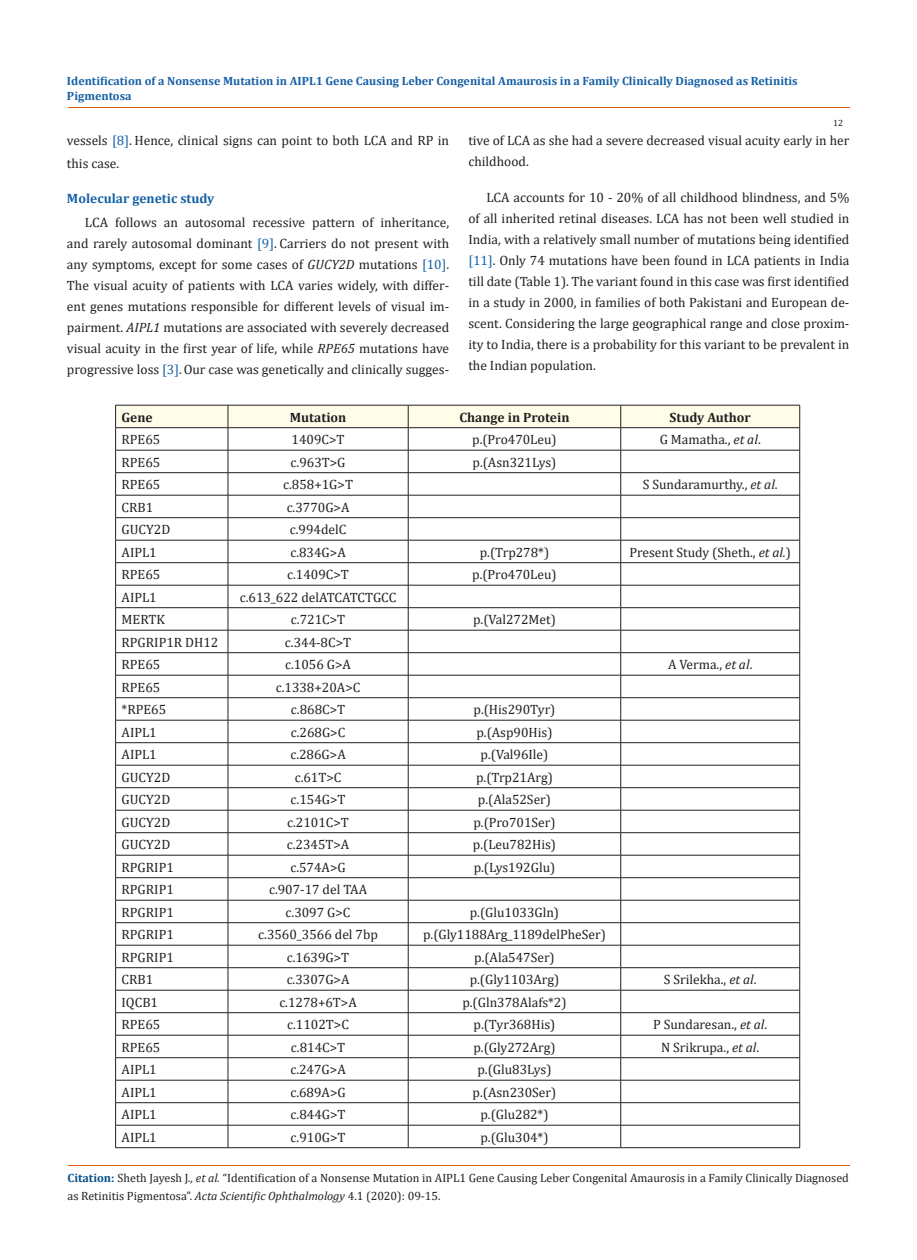
<style>
.page{position:relative;width:917px;height:1260px;background:#fff}
.page>*{position:absolute;margin:0;border:0;box-sizing:border-box;transform-origin:0 0}
.t1{font:13.5px/21px "Cambria";color:#231f20}
.t2{font:700 13.5px "Cambria";color:#231f20}
.t3{font:700 13.5px "Cambria";color:#1560a6}
.t4{font:12px/18px "Cambria";color:#231f20}
.t5{font:700 12px/15px "Cambria";color:#1560a6}
.t6{font:9px "Cambria";color:#231f20}
.s1{color:#1560a6}
.s2{font-style:italic}
.s3{font-weight:700;color:#035089}
</style>
<div class="page">
<svg style="left:115px;top:405px;width:685px;height:742px"></svg>
<hr style="left:115px;top:1147px;width:113px;height:1px;background:#231f20">
<hr style="left:228px;top:1147px;width:180px;height:1px;background:#231f20">
<hr style="left:408px;top:1147px;width:212px;height:1px;background:#231f20">
<hr style="left:620px;top:1147px;width:180px;height:1px;background:#231f20">
<hr style="left:68px;top:108px;width:781px;height:1px;background:#e05d1a">
<hr style="left:68px;top:1165px;width:781px;height:1px;background:#e05d1a">
<p class="t5" style="left:67px;top:73px;width:732px">Identification of a Nonsense Mutation in AIPL1 Gene Causing Leber Congenital Amaurosis in a Family Clinically Diagnosed as Retinitis<br>Pigmentosa</p>
<p class="t6" style="left:833px;top:118px;width:11px">12</p>
<p class="t1" style="left:67px;top:129px;width:384px;line-height:22.5px">vessels <span class="s1">[8]</span>. Hence, clinical signs can point to both LCA and RP in this case.</p>
<p class="t3" style="left:67px;top:189px;width:149px">Molecular genetic study</p>
<p class="t1" style="left:67px;top:212px;width:384px;text-align:justify;text-indent:18px">LCA follows an autosomal recessive pattern of inheritance, and rarely autosomal dominant <span class="s1">[9]</span>. Carriers do not present with any symptoms, except for some cases of <span class="s2">GUCY2D</span> mutations <span class="s1">[10]</span>.<br>The visual acuity of patients with LCA varies widely, with differ&shy;ent genes mutations responsible for different levels of visual im&shy;pairment. <span class="s2">AIPL1</span> mutations are associated with severely decreased visual acuity in the first year of life, while <span class="s2">RPE65</span> mutations have progressive loss <span class="s1">[3]</span>.Our case was genetically and clinically sugges-</p>
<p class="t1" style="left:468px;top:130px;width:382px">tive of LCA as she had a severe decreased visual acuity early in her childhood.</p>
<p class="t1" style="left:468px;top:187px;width:382px;text-align:justify;text-indent:18px">LCA accounts for 10 - 20% of all childhood blindness, and 5% of all inherited retinal diseases. LCA has not been well studied in India, with a relatively small number of mutations being identified <span class="s1">[11]</span>. Only 74 mutations have been found in LCA patients in India till date (Table 1). The variant found in this case was first identified in a study in 2000, in families of both Pakistani and European de&shy;scent. Considering the large geographical range and close proxim&shy;ity to India, there is a probability for this variant to be prevalent in the Indian population.</p>
<p class="t2" style="left:122px;top:408px;width:33px">Gene</p>
<p class="t2" style="left:290px;top:408px;width:58px">Mutation</p>
<p class="t2" style="left:459px;top:408px;width:112px">Change in Protein</p>
<p class="t2" style="left:669px;top:408px;width:83px">Study Author</p>
<p class="t1" style="left:122px;top:429px;width:40px">RPE65</p>
<p class="t1" style="left:291px;top:429px;width:55px">1409C&gt;T</p>
<p class="t1" style="left:472px;top:429px;width:86px">p.(Pro470Leu)</p>
<p class="t1" style="left:659px;top:429px;width:103px">G Mamatha., <span class="s2">et al</span>.</p>
<p class="t1" style="left:122px;top:452px;width:40px">RPE65</p>
<p class="t1" style="left:290px;top:452px;width:56px">c.963T&gt;G</p>
<p class="t1" style="left:472px;top:452px;width:85px">p.(Asn321Lys)</p>
<p class="t1" style="left:122px;top:474px;width:40px">RPE65</p>
<p class="t1" style="left:283px;top:474px;width:71px">c.858+1G&gt;T</p>
<p class="t1" style="left:642px;top:474px;width:136px">S Sundaramurthy., <span class="s2">et al</span>.</p>
<p class="t1" style="left:122px;top:497px;width:33px">CRB1</p>
<p class="t1" style="left:287px;top:497px;width:64px">c.3770G&gt;A</p>
<p class="t1" style="left:122px;top:519px;width:50px">GUCY2D</p>
<p class="t1" style="left:290px;top:519px;width:58px">c.994delC</p>
<p class="t1" style="left:122px;top:542px;width:37px">AIPL1</p>
<p class="t1" style="left:290px;top:542px;width:57px">c.834G&gt;A</p>
<p class="t1" style="left:479px;top:542px;width:71px">p.(Trp278*)</p>
<p class="t1" style="left:629px;top:542px;width:163px">Present Study (Sheth., <span class="s2">et al.</span>)</p>
<p class="t1" style="left:122px;top:564px;width:40px">RPE65</p>
<p class="t1" style="left:287px;top:564px;width:63px">c.1409C&gt;T</p>
<p class="t1" style="left:472px;top:564px;width:86px">p.(Pro470Leu)</p>
<p class="t1" style="left:122px;top:587px;width:37px">AIPL1</p>
<p class="t1" style="left:240px;top:587px;width:158px">c.613_622 delATCATCTGCC</p>
<p class="t1" style="left:122px;top:609px;width:45px">MERTK</p>
<p class="t1" style="left:291px;top:609px;width:56px">c.721C&gt;T</p>
<p class="t1" style="left:473px;top:609px;width:84px">p.(Val272Met)</p>
<p class="t1" style="left:122px;top:632px;width:98px">RPGRIP1R DH12</p>
<p class="t1" style="left:285px;top:632px;width:68px">c.344-8C&gt;T</p>
<p class="t1" style="left:122px;top:654px;width:40px">RPE65</p>
<p class="t1" style="left:285px;top:654px;width:67px">c.1056 G&gt;A</p>
<p class="t1" style="left:668px;top:654px;width:86px">A Verma., <span class="s2">et al</span>.</p>
<p class="t1" style="left:122px;top:677px;width:40px">RPE65</p>
<p class="t1" style="left:276px;top:677px;width:86px">c.1338+20A&gt;C</p>
<p class="t1" style="left:122px;top:699px;width:46px">*RPE65</p>
<p class="t1" style="left:291px;top:699px;width:56px">c.868C&gt;T</p>
<p class="t1" style="left:473px;top:699px;width:83px">p.(His290Tyr)</p>
<p class="t1" style="left:122px;top:722px;width:37px">AIPL1</p>
<p class="t1" style="left:291px;top:722px;width:56px">c.268G&gt;C</p>
<p class="t1" style="left:476px;top:722px;width:78px">p.(Asp90His)</p>
<p class="t1" style="left:122px;top:744px;width:37px">AIPL1</p>
<p class="t1" style="left:290px;top:744px;width:57px">c.286G&gt;A</p>
<p class="t1" style="left:480px;top:744px;width:69px">p.(Val96Ile)</p>
<p class="t1" style="left:122px;top:767px;width:50px">GUCY2D</p>
<p class="t1" style="left:295px;top:767px;width:48px">c.61T&gt;C</p>
<p class="t1" style="left:476px;top:767px;width:78px">p.(Trp21Arg)</p>
<p class="t1" style="left:122px;top:789px;width:50px">GUCY2D</p>
<p class="t1" style="left:290px;top:789px;width:56px">c.154G&gt;T</p>
<p class="t1" style="left:478px;top:789px;width:75px">p.(Ala52Ser)</p>
<p class="t1" style="left:122px;top:812px;width:50px">GUCY2D</p>
<p class="t1" style="left:287px;top:812px;width:63px">c.2101C&gt;T</p>
<p class="t1" style="left:473px;top:812px;width:84px">p.(Pro701Ser)</p>
<p class="t1" style="left:122px;top:834px;width:50px">GUCY2D</p>
<p class="t1" style="left:287px;top:834px;width:64px">c.2345T&gt;A</p>
<p class="t1" style="left:473px;top:834px;width:85px">p.(Leu782His)</p>
<p class="t1" style="left:122px;top:857px;width:54px">RPGRIP1</p>
<p class="t1" style="left:290px;top:857px;width:57px">c.574A&gt;G</p>
<p class="t1" style="left:473px;top:857px;width:83px">p.(Lys192Glu)</p>
<p class="t1" style="left:122px;top:879px;width:54px">RPGRIP1</p>
<p class="t1" style="left:269px;top:879px;width:100px">c.907-17 del TAA</p>
<p class="t1" style="left:122px;top:902px;width:54px">RPGRIP1</p>
<p class="t1" style="left:285px;top:902px;width:66px">c.3097 G&gt;C</p>
<p class="t1" style="left:470px;top:902px;width:91px">p.(Glu1033Gln)</p>
<p class="t1" style="left:122px;top:924px;width:54px">RPGRIP1</p>
<p class="t1" style="left:258px;top:924px;width:121px">c.3560_3566 del 7bp</p>
<p class="t1" style="left:423px;top:924px;width:184px">p.(Gly1188Arg_1189delPheSer)</p>
<p class="t1" style="left:122px;top:947px;width:54px">RPGRIP1</p>
<p class="t1" style="left:287px;top:947px;width:64px">c.1639G&gt;T</p>
<p class="t1" style="left:474px;top:947px;width:82px">p.(Ala547Ser)</p>
<p class="t1" style="left:122px;top:969px;width:33px">CRB1</p>
<p class="t1" style="left:287px;top:969px;width:64px">c.3307G&gt;A</p>
<p class="t1" style="left:469px;top:969px;width:91px">p.(Gly1103Arg)</p>
<p class="t1" style="left:663px;top:969px;width:94px">S Srilekha., <span class="s2">et al</span>.</p>
<p class="t1" style="left:122px;top:992px;width:38px">IQCB1</p>
<p class="t1" style="left:279px;top:992px;width:79px">c.1278+6T&gt;A</p>
<p class="t1" style="left:462px;top:992px;width:106px">p.(Gln378Alafs*2)</p>
<p class="t1" style="left:122px;top:1014px;width:40px">RPE65</p>
<p class="t1" style="left:287px;top:1014px;width:63px">c.1102T&gt;C</p>
<p class="t1" style="left:473px;top:1014px;width:83px">p.(Tyr368His)</p>
<p class="t1" style="left:653px;top:1014px;width:116px">P Sundaresan., <span class="s2">et al</span>.</p>
<p class="t1" style="left:122px;top:1037px;width:40px">RPE65</p>
<p class="t1" style="left:291px;top:1037px;width:56px">c.814C&gt;T</p>
<p class="t1" style="left:473px;top:1037px;width:84px">p.(Gly272Arg)</p>
<p class="t1" style="left:661px;top:1037px;width:100px">N Srikrupa., <span class="s2">et al</span>.</p>
<p class="t1" style="left:122px;top:1059px;width:37px">AIPL1</p>
<p class="t1" style="left:290px;top:1059px;width:57px">c.247G&gt;A</p>
<p class="t1" style="left:477px;top:1059px;width:76px">p.(Glu83Lys)</p>
<p class="t1" style="left:122px;top:1082px;width:37px">AIPL1</p>
<p class="t1" style="left:290px;top:1082px;width:57px">c.689A&gt;G</p>
<p class="t1" style="left:472px;top:1082px;width:85px">p.(Asn230Ser)</p>
<p class="t1" style="left:122px;top:1104px;width:37px">AIPL1</p>
<p class="t1" style="left:290px;top:1104px;width:56px">c.844G&gt;T</p>
<p class="t1" style="left:480px;top:1104px;width:70px">p.(Glu282*)</p>
<p class="t1" style="left:122px;top:1127px;width:37px">AIPL1</p>
<p class="t1" style="left:290px;top:1127px;width:56px">c.910G&gt;T</p>
<p class="t1" style="left:480px;top:1127px;width:70px">p.(Glu304*)</p>
<p class="t4" style="left:68px;top:1169px;width:782px"><span class="s3">Citation:</span> Sheth Jayesh J<span class="s2">., et al.</span> “Identification of a Nonsense Mutation in AIPL1 Gene Causing Leber Congenital Amaurosis in a Family Clinically Diagnosed as Retinitis Pigmentosa”. <span class="s2">Acta Scientific Ophthalmology</span> 4.1 (2020): 09-15.</p>
</div>
